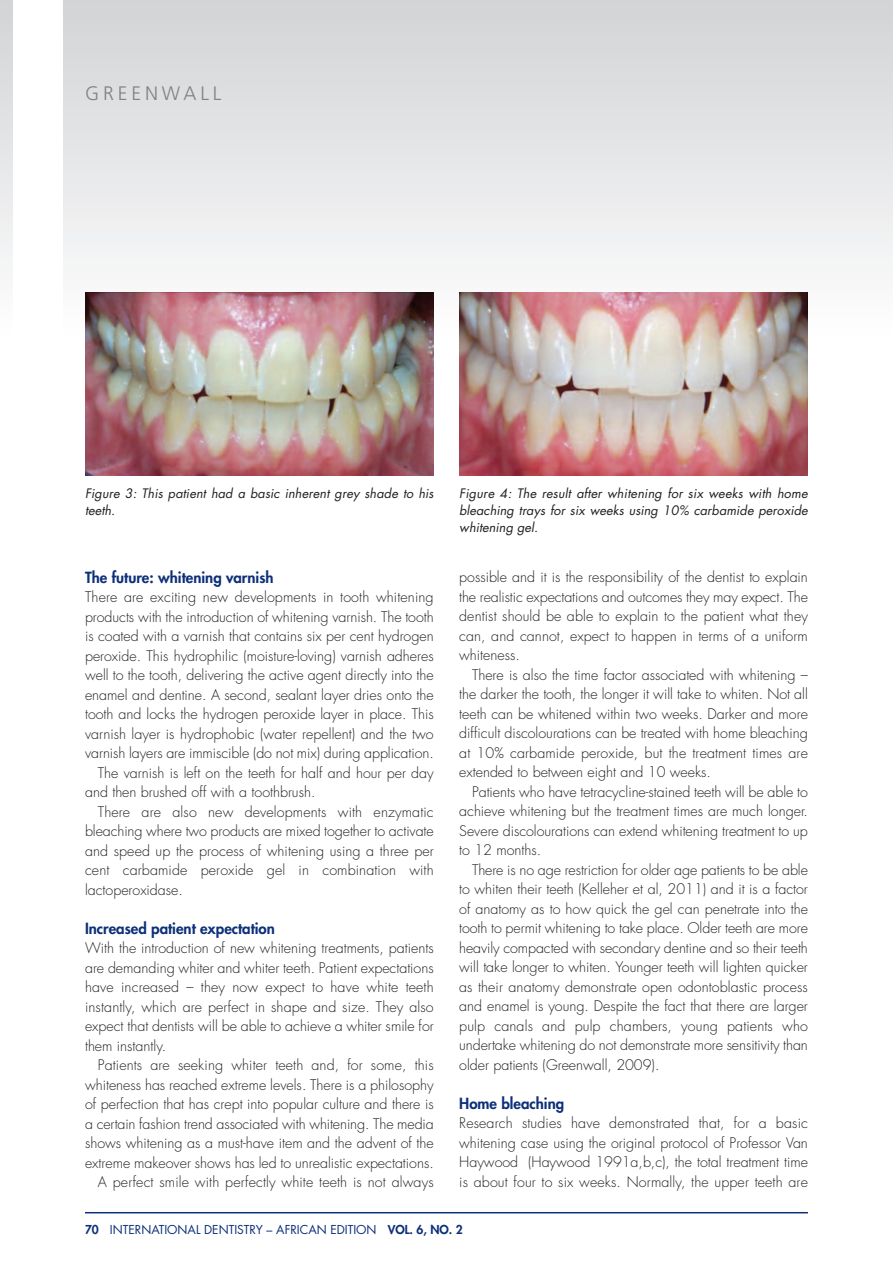
<style>
.page{position:relative;width:893px;height:1263px;background:#fff}
.page>*{position:absolute;margin:0;border:0;box-sizing:border-box;transform-origin:0 0}
.t1{font:300 19.5px "Frutiger";letter-spacing:.2em;color:#808285}
.t2{font:800 15px "Futura";color:#0d3079}
.t3{font:300 14.25px/19.5px "Futura";color:#231f20;text-align:justify}
.t4{font:italic 12.75px/16.6px "Futura";letter-spacing:.005em;color:#231f20}
.t5{font:12px "Futura";color:#0d3079}
.s1{font-weight:800}
</style>
<div class="page">
<svg style="left:0;top:0;width:13px;height:266px"></svg>
<div style="left:64px;top:0;width:829px;height:334px;background:linear-gradient(to bottom,#d2d4d6,#fcfbfb)"></div>
<hr style="left:85px;top:1212px;width:723px;height:1px;background:#0d3079">
<img style="left:85px;top:293px;width:348px;height:182px">
<img style="left:459px;top:293px;width:348px;height:182px">
<h1 class="t1" style="left:85px;top:85px;width:138px">GREENWALL</h1>
<p class="t4" style="left:85px;top:486px;width:350px">Figure 3: This patient had a basic inherent grey shade to his teeth.</p>
<p class="t4" style="left:459px;top:486px;width:350px;text-align:justify">Figure 4: The result after whitening for six weeks with home bleaching trays for six weeks using 10% carbamide peroxide whitening gel.</p>
<p class="t2" style="left:85px;top:570px;width:190px">The future: whitening varnish</p>
<p class="t3" style="left:85px;top:589px;width:350px">There are exciting new developments in tooth whitening</p>
<p class="t3" style="left:85px;top:608px;width:350px">products with the introduction of whitening varnish. The tooth</p>
<p class="t3" style="left:85px;top:628px;width:350px">is coated with a varnish that contains six per cent hydrogen</p>
<p class="t3" style="left:85px;top:647px;width:350px">peroxide. This hydrophilic (moisture-loving) varnish adheres</p>
<p class="t3" style="left:85px;top:667px;width:350px">well to the tooth, delivering the active agent directly into the</p>
<p class="t3" style="left:85px;top:686px;width:350px">enamel and dentine. A second, sealant layer dries onto the</p>
<p class="t3" style="left:85px;top:706px;width:350px">tooth and locks the hydrogen peroxide layer in place. This</p>
<p class="t3" style="left:85px;top:725px;width:350px">varnish layer is hydrophobic (water repellent) and the two</p>
<p class="t3" style="left:85px;top:745px;width:350px">varnish layers are immiscible (do not mix) during application.</p>
<p class="t3" style="left:98px;top:764px;width:337px">The varnish is left on the teeth for half and hour per day</p>
<p class="t3" style="left:85px;top:784px;width:232px">and then brushed off with a toothbrush.</p>
<p class="t3" style="left:98px;top:803px;width:337px">There are also new developments with enzymatic</p>
<p class="t3" style="left:85px;top:823px;width:350px">bleaching where two products are mixed together to activate</p>
<p class="t3" style="left:85px;top:842px;width:350px">and speed up the process of whitening using a three per</p>
<p class="t3" style="left:85px;top:862px;width:350px">cent carbamide peroxide gel in combination with</p>
<p class="t3" style="left:85px;top:881px;width:99px">lactoperoxidase.</p>
<p class="t2" style="left:85px;top:921px;width:191px">Increased patient expectation</p>
<p class="t3" style="left:85px;top:940px;width:350px">With the introduction of new whitening treatments, patients are demanding whiter and whiter teeth. Patient expectations have increased – they now expect to have white teeth instantly, which are perfect in shape and size. They also expect that dentists will be able to achieve a whiter smile for them instantly.</p>
<p class="t3" style="left:85px;top:1057px;width:350px;text-align:right">Patients are seeking whiter teeth and, for some, this whiteness has reached extreme levels. There is a philosophy of perfection that has crept into popular culture and there is a certain fashion trend associated with whitening. The media shows whitening as a must-have item and the advent of the extreme makeover shows has led to unrealistic expectations.<br>A perfect smile with perfectly white teeth is not always</p>
<p class="t3" style="left:459px;top:568px;width:350px">possible and it is the responsibility of the dentist to explain the realistic expectations and outcomes they may expect. The dentist should be able to explain to the patient what they can, and cannot, expect to happen in terms of a uniform whiteness.</p>
<p class="t3" style="left:459px;top:666px;width:350px;text-indent:13px">There is also the time factor associated with whitening – the darker the tooth, the longer it will take to whiten. Not all teeth can be whitened within two weeks. Darker and more difficult discolourations can be treated with home bleaching at 10% carbamide peroxide, but the treatment times are extended to between eight and 10 weeks.</p>
<p class="t3" style="left:459px;top:783px;width:350px;text-indent:13px">Patients who have tetracycline-stained teeth will be able to achieve whitening but the treatment times are much longer.<br>Severe discolourations can extend whitening treatment to up to 12 months.</p>
<p class="t3" style="left:459px;top:861px;width:350px;text-indent:13px">There is no age restriction for older age patients to be able to whiten their teeth (Kelleher et al, 2011) and it is a factor of anatomy as to how quick the gel can penetrate into the tooth to permit whitening to take place. Older teeth are more heavily compacted with secondary dentine and so their teeth will take longer to whiten. Younger teeth will lighten quicker as their anatomy demonstrate open odontoblastic process and enamel is young. Despite the fact that there are larger pulp canals and pulp chambers, young patients who undertake whitening do not demonstrate more sensitivity than older patients (Greenwall, 2009).</p>
<p class="t2" style="left:459px;top:1096px;width:106px">Home bleaching</p>
<p class="t3" style="left:459px;top:1114px;width:350px">Research studies have demonstrated that, for a basic whitening case using the original protocol of Professor Van Haywood (Haywood 1991a,b,c), the total treatment time is about four to six weeks. Normally, the upper teeth are</p>
<p class="t5" style="left:85px;top:1224px;width:379px"><span class="s1">70</span> INTERNATIONAL DENTISTRY – AFRICAN EDITION <span class="s1">VOL. 6, NO. 2</span></p>
</div>
